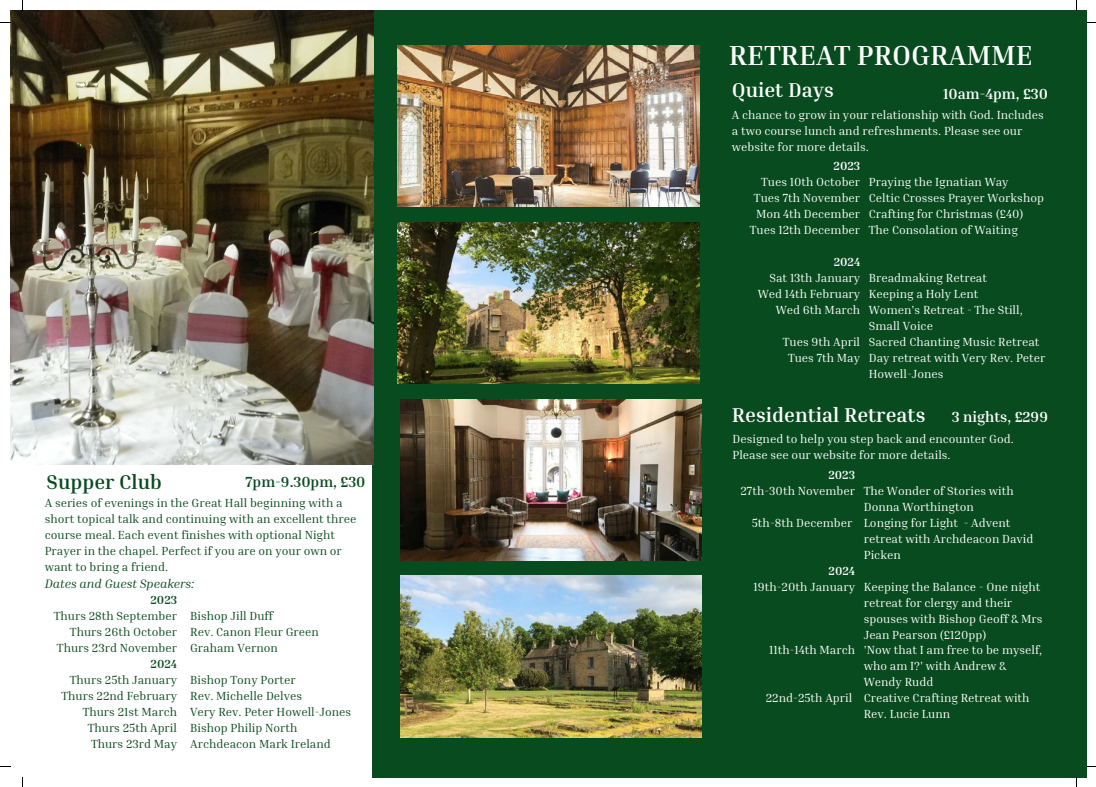
<style>
.page{position:relative;width:1096px;height:787px;background:#fff}
.page>*{position:absolute;margin:0;border:0;box-sizing:border-box;transform-origin:0 0}
.t1{font:700 28.25px "Inria Serif";color:#fff}
.t2{font:700 20.5px "Inria Serif";color:#fff}
.t3{font:700 20.5px "Inria Serif";color:#084b1f}
.t4{font:700 15px "Inria Serif";color:#fff}
.t5{font:700 15px "Inria Serif";color:#084b1f}
.t6{font:italic 12.5px "Inria Serif";color:#084b1f}
.t7{font:12px/16px "Inria Serif";color:#fff}
.t8{font:12px/16px "Inria Serif";color:#084b1f;text-align:right}
.t9{font:700 12px "Inria Serif";color:#fff}
.t10{font:700 12px "Inria Serif";color:#084b1f}
</style>
<div class="page">
<div style="left:373px;top:10px;width:713px;height:768px;background:#084b1f"></div>
<img style="left:10px;top:10px;width:363px;height:454px">
<img style="left:398px;top:45px;width:301px;height:162px">
<img style="left:398px;top:222px;width:301px;height:162px">
<img style="left:400px;top:399px;width:301px;height:161px">
<img style="left:400px;top:576px;width:301px;height:161px">
<p class="t3" style="left:46px;top:469px;width:117px">Supper Club</p>
<p class="t5" style="left:245px;top:473px;width:121px">7pm-9.30pm, £30</p>
<p class="t8" style="left:45px;top:495px;width:313px;text-align:left">A series of evenings in the Great Hall beginning with a short topical talk and continuing with an excellent three course meal. Each event finishes with optional Night Prayer in the chapel. Perfect if you are on your own or want to bring a friend.</p>
<p class="t6" style="left:45px;top:576px;width:151px">Dates and Guest Speakers:</p>
<p class="t10" style="left:150px;top:592px;width:28px">2023</p>
<p class="t8" style="left:54px;top:607px;width:125px">Thurs 28th September<br>Thurs 26th October</p>
<p class="t8" style="left:57px;top:639px;width:122px">Thurs 23rd November</p>
<p class="t10" style="left:151px;top:656px;width:28px">2024</p>
<p class="t8" style="left:61px;top:671px;width:117px">Thurs 25th January<br>Thurs 22nd February<br>Thurs 21st March</p>
<p class="t8" style="left:88px;top:719px;width:91px">Thurs 25th April</p>
<p class="t8" style="left:91px;top:735px;width:88px">Thurs 23rd May</p>
<p class="t8" style="left:190px;top:608px;width:85px">Bishop Jill Duff</p>
<p class="t8" style="left:190px;top:623px;width:130px">Rev. Canon Fleur Green</p>
<p class="t8" style="left:190px;top:639px;width:89px">Graham Vernon</p>
<p class="t8" style="left:190px;top:671px;width:107px">Bishop Tony Porter</p>
<p class="t8" style="left:190px;top:687px;width:113px">Rev. Michelle Delves</p>
<p class="t8" style="left:190px;top:703px;width:163px">Very Rev. Peter Howell-Jones</p>
<p class="t8" style="left:190px;top:719px;width:109px">Bishop Philip North</p>
<p class="t8" style="left:190px;top:735px;width:142px">Archdeacon Mark Ireland</p>
<p class="t1" style="left:728px;top:38px;width:305px">RETREAT PROGRAMME</p>
<p class="t2" style="left:731px;top:77px;width:103px">Quiet Days</p>
<p class="t4" style="left:942px;top:84px;width:106px">10am-4pm, £30</p>
<p class="t7" style="left:731px;top:106px;width:313px">A chance to grow in your relationship with God. Includes a two course lunch and refreshments. Please see our website for more details.</p>
<p class="t9" style="left:833px;top:159px;width:28px">2023</p>
<p class="t7" style="left:761px;top:174px;width:100px">Tues 10th October</p>
<p class="t7" style="left:753px;top:190px;width:108px">Tues 7th November</p>
<p class="t7" style="left:756px;top:206px;width:106px">Mon 4th December</p>
<p class="t7" style="left:749px;top:222px;width:112px">Tues 12th December</p>
<p class="t9" style="left:833px;top:254px;width:28px">2024</p>
<p class="t7" style="left:769px;top:270px;width:92px">Sat 13th January</p>
<p class="t7" style="left:757px;top:285px;width:104px">Wed 14th February</p>
<p class="t7" style="left:775px;top:301px;width:86px">Wed 6th March</p>
<p class="t7" style="left:782px;top:333px;width:79px">Tues 9th April</p>
<p class="t7" style="left:788px;top:349px;width:74px">Tues 7th May</p>
<p class="t7" style="left:868px;top:174px;width:141px">Praying the Ignatian Way</p>
<p class="t7" style="left:868px;top:190px;width:177px">Celtic Crosses Prayer Workshop</p>
<p class="t7" style="left:868px;top:206px;width:156px">Crafting for Christmas (£40)</p>
<p class="t7" style="left:868px;top:222px;width:150px">The Consolation of Waiting</p>
<p class="t7" style="left:868px;top:270px;width:120px">Breadmaking Retreat</p>
<p class="t7" style="left:868px;top:285px;width:111px">Keeping a Holy Lent</p>
<p class="t7" style="left:868px;top:301px;width:155px">Women's Retreat - The Still,<br>Small Voice</p>
<p class="t7" style="left:868px;top:333px;width:172px">Sacred Chanting Music Retreat</p>
<p class="t7" style="left:868px;top:349px;width:178px">Day retreat with Very Rev. Peter<br>Howell-Jones</p>
<p class="t2" style="left:731px;top:402px;width:195px">Residential Retreats</p>
<p class="t4" style="left:951px;top:407px;width:98px">3 nights, £299</p>
<p class="t7" style="left:732px;top:431px;width:283px">Designed to help you step back and encounter God.<br>Please see our website for more details.</p>
<p class="t9" style="left:828px;top:467px;width:28px">2023</p>
<p class="t7" style="left:740px;top:482px;width:116px">27th-30th November</p>
<p class="t7" style="left:751px;top:514px;width:102px">5th-8th December</p>
<p class="t9" style="left:828px;top:563px;width:28px">2024</p>
<p class="t7" style="left:753px;top:578px;width:103px">19th-20th January</p>
<p class="t7" style="left:863px;top:482px;width:151px">The Wonder of Stories with<br>Donna Worthington</p>
<p class="t7" style="left:863px;top:514px;width:171px">Longing for Light - Advent retreat with Archdeacon David<br>Picken</p>
<p class="t7" style="left:863px;top:578px;width:180px">Keeping the Balance - One night retreat for clergy and their spouses with Bishop Geoff &amp; Mrs<br>Jean Pearson (£120pp)</p>
<p class="t7" style="left:863px;top:642px;width:180px">'Now that I am free to be myself, who am I?' with Andrew &amp;<br>Wendy Rudd</p>
<p class="t7" style="left:863px;top:690px;width:167px">Creative Crafting Retreat with<br>Rev. Lucie Lunn</p>
<p class="t7" style="left:769px;top:642px;width:87px">11th-14th March</p>
<p class="t7" style="left:765px;top:690px;width:88px">22nd-25th April</p>
</div>
